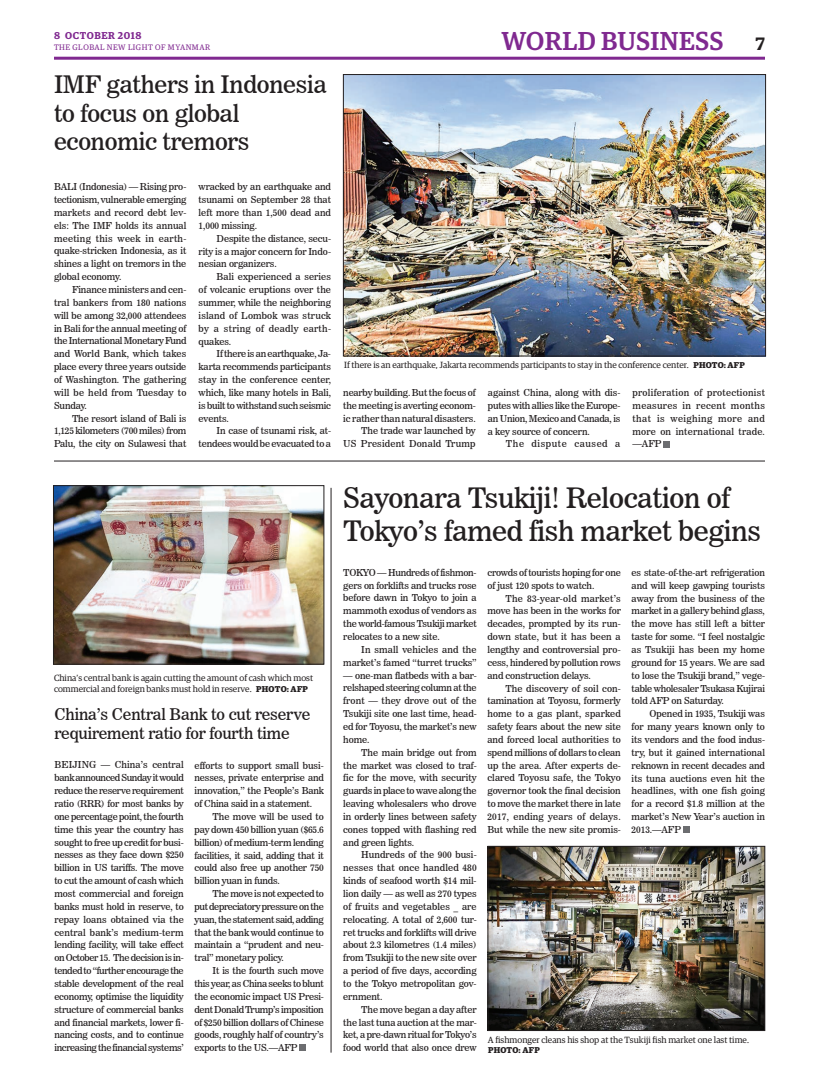
<style>
.page{position:relative;width:819px;height:1080px;background:#fff}
.page>*{position:absolute;margin:0;border:0;box-sizing:border-box;transform-origin:0 0}
.t1{font:28px/33.6px "News 706 BT Roman C";letter-spacing:-.01em;color:#231f20}
.t2{font:500 26px "Guardian Egyp";letter-spacing:.02em;color:#802990}
.t3{font:24px/28.8px "News 706 BT Roman C";letter-spacing:-.01em;color:#231f20}
.t4{font:16px/19.2px "News 706 BT Roman C";letter-spacing:-.01em;color:#231f20}
.t5{font:600 10px "Guardian Egyp";letter-spacing:.06em;color:#802990}
.t6{font:9.5px/12.9px "News 706 BT Roman C";letter-spacing:-.01em;color:#231f20;text-align:justify}
.t7{font:9.5px/12.9px "News 706 BT Roman C";letter-spacing:.01em;color:#231f20;text-align:right}
.t8{font:9.5px "News 706 BT Roman C";letter-spacing:.06em;color:#231f20}
.t9{font:9px/10.8px "Guardian Egyp";color:#231f20}
.t10{font:700 8.5px "Guardian Egyp";letter-spacing:.02em;color:#231f20}
.t11{font:8px "Guardian Egyp";letter-spacing:.06em;color:#802990}
.s1{font-weight:600;font-size:18px;color:#231f20}
.s2{font-weight:700;font-size:8.5px}
</style>
<div class="page">
<hr style="left:54px;top:57px;width:711px;height:3px;background:#802990">
<div style="left:663px;top:441px;width:7px;height:6px;background:#6c6d70"></div>
<hr style="left:54px;top:461px;width:711px;height:1px;background:#231f20">
<div style="left:299px;top:1045px;width:7px;height:6px;background:#6c6d70"></div>
<div style="left:683px;top:826px;width:6px;height:7px;background:#6c6d70"></div>
<img style="left:55px;top:488px;width:267px;height:174px">
<div style="left:53px;top:486px;width:271px;height:178px;border:1px solid #231f20"></div>
<img style="left:490px;top:848px;width:273px;height:181px">
<div style="left:488px;top:846px;width:277px;height:185px;border:1px solid #231f20"></div>
<hr style="left:331px;top:488px;width:1px;height:565px;background:#231f20">
<img style="left:345px;top:76px;width:419px;height:278px">
<div style="left:343px;top:74px;width:423px;height:282px;border:1px solid #231f20"></div>
<p class="t5" style="left:54px;top:28px;width:89px">8 OCTOBER 2018</p>
<p class="t11" style="left:54px;top:42px;width:158px">THE GLOBAL NEW LIGHT OF MYANMAR</p>
<h3 class="t3" style="left:54px;top:70px;width:274px">IMF gathers in Indonesia to focus on global economic tremors</h3>
<h2 class="t2" style="left:501px;top:23px;width:265px">WORLD BUSINESS <span class="s1">7</span></h2>
<p class="t6" style="left:54px;top:180px;width:134px">BALI (Indonesia) — Rising pro&shy;tectionism, vulnerable emerging markets and record debt lev&shy;els: The IMF holds its annual meeting this week in earth&shy;quake-stricken Indonesia, as it shines a light on tremors in the global economy.</p>
<p class="t6" style="left:54px;top:283px;width:134px;text-indent:18px">Finance ministers and cen&shy;tral bankers from 180 nations will be among 32,000 attendees in Bali for the annual meeting of the International Monetary Fund and World Bank, which takes place every three years outside of Washington. The gathering will be held from Tuesday to Sunday.</p>
<p class="t6" style="left:54px;top:412px;width:134px;text-indent:18px">The resort island of Bali is 1,125 kilometers (700 miles) from Palu, the city on Sulawesi that</p>
<p class="t6" style="left:199px;top:180px;width:134px">wracked by an earthquake and tsunami on September 28 that left more than 1,500 dead and 1,000 missing.</p>
<p class="t6" style="left:199px;top:232px;width:134px;text-indent:18px">Despite the distance, secu&shy;rity is a major concern for Indo&shy;nesian organizers.</p>
<p class="t6" style="left:199px;top:270px;width:134px;text-indent:18px">Bali experienced a series of volcanic eruptions over the summer, while the neighboring island of Lombok was struck by a string of deadly earth&shy;quakes.</p>
<p class="t6" style="left:199px;top:347px;width:134px;text-indent:18px">If there is an earthquake, Ja&shy;karta recommends participants stay in the conference center, which, like many hotels in Bali, is built to withstand such seismic events.</p>
<p class="t6" style="left:199px;top:425px;width:134px;text-align:right">In case of tsunami risk, at&shy;tendees would be evacuated to a</p>
<p class="t9" style="left:344px;top:359px;width:402px">If there is an earthquake, Jakarta recommends participants to stay in the conference center. <span class="s2">PHOTO: AFP</span></p>
<p class="t6" style="left:343px;top:386px;width:134px;text-align:right">nearby building. But the focus of the meeting is averting econom&shy;ic rather than natural disasters.<br>The trade war launched by<br>US President Donald Trump</p>
<p class="t6" style="left:488px;top:386px;width:134px">against China, along with dis&shy;putes with allies like the Europe&shy;an Union, Mexico and Canada, is a key source of concern.</p>
<p class="t8" style="left:506px;top:438px;width:116px">The dispute caused a</p>
<p class="t6" style="left:633px;top:386px;width:134px">proliferation of protectionist measures in recent months that is weighing more and more on international trade. —AFP</p>
<p class="t9" style="left:54px;top:672px;width:261px">China’s central bank is again cutting the amount of cash which most commercial and foreign banks must hold in reserve. <span class="s2">PHOTO: AFP</span></p>
<h3 class="t4" style="left:54px;top:705px;width:257px">China’s Central Bank to cut reserve requirement ratio for fourth time</h3>
<p class="t6" style="left:54px;top:759px;width:131px">BEIJING — China’s central bank announced Sunday it would reduce the reserve requirement ratio (RRR) for most banks by one percentage point, the fourth time this year the country has sought to free up credit for busi&shy;nesses as they face down $250 billion in US tariffs. The move to cut the amount of cash which most commercial and foreign banks must hold in reserve, to repay loans obtained via the central bank’s medium-term lending facility, will take effect on October 15. The decision is in&shy;tended to “further encourage the stable development of the real economy, optimise the liquidity structure of commercial banks and financial markets, lower fi&shy;nancing costs, and to continue increasing the financial systems’</p>
<p class="t6" style="left:195px;top:759px;width:131px">efforts to support small busi&shy;nesses, private enterprise and innovation,” the People’s Bank of China said in a statement.</p>
<p class="t6" style="left:195px;top:810px;width:131px;text-indent:18px">The move will be used to pay down 450 billion yuan ($65.6 billion) of medium-term lending facilities, it said, adding that it could also free up another 750 billion yuan in funds.</p>
<p class="t6" style="left:195px;top:887px;width:131px;text-indent:18px">The move is not expected to put depreciatory pressure on the yuan, the statement said, adding that the bank would continue to maintain a “prudent and neu&shy;tral” monetary policy.</p>
<p class="t6" style="left:195px;top:964px;width:131px;text-indent:18px">It is the fourth such move this year, as China seeks to blunt the economic impact US Presi&shy;dent Donald Trump’s imposition of $250 billion dollars of Chinese goods, roughly half of country’s exports to the US.—AFP</p>
<h1 class="t1" style="left:343px;top:481px;width:419px">Sayonara Tsukiji! Relocation of<br>Tokyo’s famed fish market begins</h1>
<p class="t6" style="left:343px;top:566px;width:135px">TOKYO — Hundreds of fishmon&shy;gers on forklifts and trucks rose before dawn in Tokyo to join a mammoth exodus of vendors as the world-famous Tsukiji market relocates to a new site.</p>
<p class="t7" style="left:343px;top:643px;width:135px">In small vehicles and the market’s famed “turret trucks”</p>
<p class="t6" style="left:343px;top:669px;width:135px">— one-man flatbeds with a bar&shy;relshaped steering column at the front — they drove out of the Tsukiji site one last time, head&shy;ed for Toyosu, the market’s new home.</p>
<p class="t6" style="left:343px;top:746px;width:135px;text-indent:18px">The main bridge out from the market was closed to traf&shy;fic for the move, with security guards in place to wave along the leaving wholesalers who drove in orderly lines between safety cones topped with flashing red and green lights.</p>
<p class="t6" style="left:343px;top:849px;width:135px;text-indent:18px">Hundreds of the 900 busi&shy;nesses that once handled 480 kinds of seafood worth $14 mil&shy;lion daily — as well as 270 types of fruits and vegetables _ are relocating. A total of 2,600 tur&shy;ret trucks and forklifts will drive about 2.3 kilometres (1.4 miles) from Tsukiji to the new site over a period of five days, according to the Tokyo metropolitan gov&shy;ernment.</p>
<p class="t6" style="left:343px;top:1003px;width:135px;text-indent:18px">The move began a day after the last tuna auction at the mar&shy;ket, a pre-dawn ritual for Tokyo’s food world that also once drew</p>
<p class="t6" style="left:487px;top:566px;width:135px">crowds of tourists hoping for one of just 120 spots to watch.</p>
<p class="t6" style="left:487px;top:592px;width:135px;text-indent:18px">The 83-year-old market’s move has been in the works for decades, prompted by its run&shy;down state, but it has been a lengthy and controversial pro&shy;cess, hindered by pollution rows and construction delays.</p>
<p class="t6" style="left:487px;top:682px;width:135px;text-indent:18px">The discovery of soil con&shy;tamination at Toyosu, formerly home to a gas plant, sparked safety fears about the new site and forced local authorities to spend millions of dollars to clean up the area. After experts de&shy;clared Toyosu safe, the Tokyo governor took the final decision to move the market there in late 2017, ending years of delays.<br>But while the new site promis-</p>
<p class="t6" style="left:632px;top:566px;width:135px">es state-of-the-art refrigeration and will keep gawping tourists away from the business of the market in a gallery behind glass, the move has still left a bitter taste for some. “I feel nostalgic as Tsukiji has been my home ground for 15 years. We are sad to lose the Tsukiji brand,” vege&shy;table wholesaler Tsukasa Kujirai told AFP on Saturday.</p>
<p class="t6" style="left:632px;top:707px;width:135px;text-indent:18px">Opened in 1935, Tsukiji was for many years known only to its vendors and the food indus&shy;try, but it gained international reknown in recent decades and its tuna auctions even hit the headlines, with one fish going for a record $1.8 million at the market’s New Year’s auction in 2013.—AFP</p>
<p class="t9" style="left:488px;top:1034px;width:263px">A fishmonger cleans his shop at the Tsukiji fish market one last time.</p>
<p class="t10" style="left:488px;top:1043px;width:53px">PHOTO: AFP</p>
</div>
